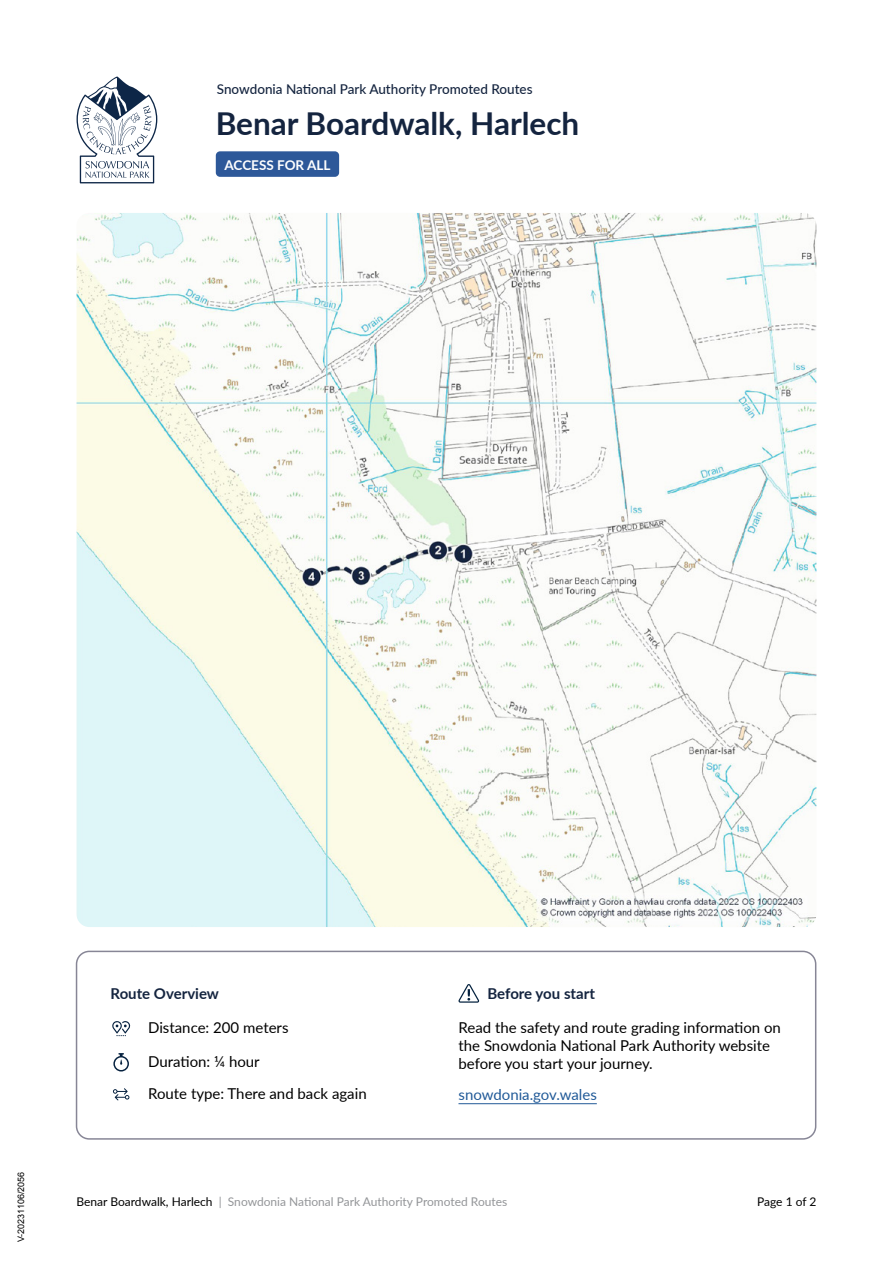
<style>
.page{position:relative;width:893px;height:1263px;background:#fff}
.page>*{position:absolute;margin:0;border:0;box-sizing:border-box;transform-origin:0 0}
.Route_Title{font:700 31.5px "Lato";color:#14243f}
.Body{font:15px/18px "Lato";color:#000}
.Body-2{font:700 15px "Lato";color:#14243f}
.Body-3{font:15px "Lato";color:#215a98}
.Route_Title-2{font:500 13.5px "Lato";color:#14243f}
.Body-4{font:700 13.5px "Lato";color:#fff}
.t1{font:12px "Lato";color:#939598}
.t2{font:12px "Lato";letter-spacing:-.01em;color:#000}
.t3{font:9px "Arial";color:#000}
.s1{color:#000}
</style>
<div class="page">
<svg style="left:77px;top:77px;width:80px;height:106px"></svg>
<div style="left:216px;top:151px;width:123px;height:26px;background:#2d5899;border-radius:4px"></div>
<img style="left:77px;top:213px;width:739px;height:714px">
<div style="left:76px;top:951px;width:740px;height:189px;border:2px solid #878696;border-radius:13px"></div>
<svg style="left:112px;top:1021px;width:18px;height:15px"></svg>
<svg style="left:113px;top:1053px;width:16px;height:18px"></svg>
<svg style="left:113px;top:1088px;width:16px;height:12px"></svg>
<svg style="left:458px;top:984px;width:21px;height:19px"></svg>
<hr style="left:458px;top:1103px;width:139px;height:1px;background:#215a98">
<p class="Route_Title-2" style="left:217px;top:79px;width:317px">Snowdonia National Park Authority Promoted Routes</p>
<p class="Route_Title" style="left:216px;top:100px;width:365px">Benar Boardwalk, Harlech</p>
<p class="Body-4" style="left:225px;top:155px;width:107px">ACCESS FOR ALL</p>
<p class="t3" style="left:15px;top:1242px;width:72px;rotate:-90deg">V-20231106/2056</p>
<p class="Body-2" style="left:111px;top:982px;width:110px">Route Overview</p>
<p class="Body" style="left:148px;top:1018px;width:142px">Distance: 200 meters</p>
<p class="Body" style="left:148px;top:1052px;width:113px">Duration: ¼ hour</p>
<p class="Body" style="left:148px;top:1084px;width:220px">Route type: There and back again</p>
<p class="Body-2" style="left:487px;top:982px;width:109px">Before you start</p>
<p class="Body" style="left:458px;top:1018px;width:324px">Read the safety and route grading information on the Snowdonia National Park Authority website before you start your journey.</p>
<p class="Body-3" style="left:458px;top:1084px;width:140px">snowdonia.gov.wales</p>
<p class="t1" style="left:77px;top:1193px;width:432px"><span class="s1">Benar Boardwalk, Harlech</span> | Snowdonia National Park Authority Promoted Routes</p>
<p class="t2" style="left:757px;top:1193px;width:61px">Page 1 of 2</p>
</div>
